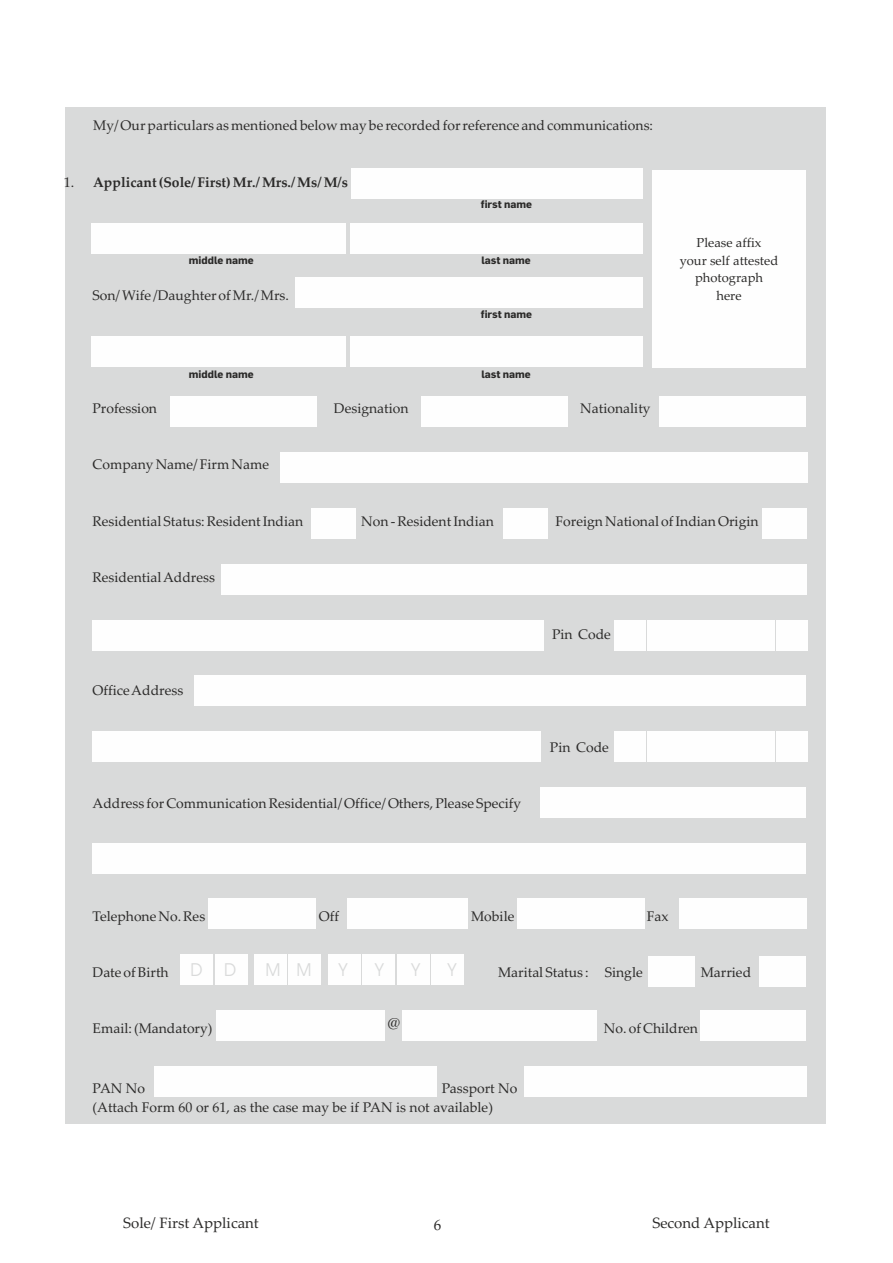
<style>
.page{position:relative;width:893px;height:1263px;background:#fff}
.page>*{position:absolute;margin:0;border:0;box-sizing:border-box;transform-origin:0 0}
.t1{font:18px "Avant Garde IT Cby BT";color:#d9dada}
.t2{font:18px "Palatino Linotype";color:#2b2a29}
.t3{font:15px "Palatino Linotype";color:#2b2a29}
.t4{font:13.95px/18.8px "Palatino Linotype";color:#2b2a29}
.t5{font:700 13.95px "Palatino Linotype";color:#2b2a29}
.t6{font:13.05px/17.5px "Palatino Linotype";color:#2b2a29;text-align:center}
.t7{font:700 10.5px "Flama";color:#2b2a29}
.s1{font-weight:400}
</style>
<div class="page">
<div style="left:65px;top:108px;width:761px;height:1016px;background:#d9dada"></div>
<div style="left:280px;top:452px;width:527px;height:30px;background:#fefefe"></div>
<div style="left:763px;top:508px;width:44px;height:31px;background:#fefefe"></div>
<div style="left:222px;top:564px;width:585px;height:30px;background:#fefefe"></div>
<div style="left:93px;top:620px;width:451px;height:30px;background:#fefefe"></div>
<div style="left:195px;top:676px;width:611px;height:30px;background:#fefefe"></div>
<div style="left:93px;top:731px;width:448px;height:31px;background:#fefefe"></div>
<div style="left:615px;top:620px;width:31px;height:30px;background:#fefefe"></div>
<div style="left:647px;top:620px;width:31px;height:30px;background:#fefefe"></div>
<div style="left:679px;top:620px;width:31px;height:30px;background:#fefefe"></div>
<div style="left:712px;top:620px;width:31px;height:30px;background:#fefefe"></div>
<div style="left:744px;top:620px;width:31px;height:30px;background:#fefefe"></div>
<div style="left:776px;top:620px;width:31px;height:30px;background:#fefefe"></div>
<div style="left:615px;top:731px;width:31px;height:31px;background:#fefefe"></div>
<div style="left:647px;top:731px;width:31px;height:31px;background:#fefefe"></div>
<div style="left:679px;top:731px;width:31px;height:31px;background:#fefefe"></div>
<div style="left:712px;top:731px;width:31px;height:31px;background:#fefefe"></div>
<div style="left:744px;top:731px;width:31px;height:31px;background:#fefefe"></div>
<div style="left:776px;top:731px;width:31px;height:31px;background:#fefefe"></div>
<div style="left:541px;top:787px;width:265px;height:30px;background:#fefefe"></div>
<div style="left:93px;top:843px;width:713px;height:30px;background:#fefefe"></div>
<div style="left:679px;top:898px;width:127px;height:31px;background:#fefefe"></div>
<div style="left:517px;top:898px;width:127px;height:31px;background:#fefefe"></div>
<div style="left:348px;top:898px;width:120px;height:31px;background:#fefefe"></div>
<div style="left:208px;top:898px;width:108px;height:31px;background:#fefefe"></div>
<div style="left:701px;top:1010px;width:105px;height:30px;background:#fefefe"></div>
<div style="left:524px;top:1066px;width:282px;height:31px;background:#fefefe"></div>
<div style="left:216px;top:1010px;width:168px;height:30px;background:#fefefe"></div>
<div style="left:181px;top:954px;width:32px;height:31px;background:#fefefe"></div>
<div style="left:215px;top:954px;width:32px;height:31px;background:#fefefe"></div>
<div style="left:254px;top:954px;width:33px;height:31px;background:#fefefe"></div>
<div style="left:289px;top:954px;width:32px;height:31px;background:#fefefe"></div>
<div style="left:328px;top:954px;width:33px;height:31px;background:#fefefe"></div>
<div style="left:363px;top:954px;width:32px;height:31px;background:#fefefe"></div>
<div style="left:397px;top:954px;width:32px;height:31px;background:#fefefe"></div>
<div style="left:431px;top:954px;width:33px;height:31px;background:#fefefe"></div>
<div style="left:648px;top:957px;width:46px;height:30px;background:#fefefe"></div>
<div style="left:759px;top:957px;width:47px;height:30px;background:#fefefe"></div>
<div style="left:402px;top:1010px;width:194px;height:30px;background:#fefefe"></div>
<div style="left:155px;top:1066px;width:282px;height:31px;background:#fefefe"></div>
<div style="left:652px;top:170px;width:153px;height:198px;background:#fefefe"></div>
<div style="left:351px;top:223px;width:292px;height:31px;background:#fefefe"></div>
<div style="left:91px;top:223px;width:255px;height:31px;background:#fefefe"></div>
<div style="left:351px;top:168px;width:292px;height:31px;background:#fefefe"></div>
<div style="left:351px;top:336px;width:292px;height:30px;background:#fefefe"></div>
<div style="left:91px;top:336px;width:255px;height:30px;background:#fefefe"></div>
<div style="left:295px;top:278px;width:348px;height:30px;background:#fefefe"></div>
<div style="left:170px;top:396px;width:146px;height:30px;background:#fefefe"></div>
<div style="left:421px;top:396px;width:146px;height:30px;background:#fefefe"></div>
<div style="left:659px;top:396px;width:146px;height:30px;background:#fefefe"></div>
<div style="left:503px;top:508px;width:45px;height:31px;background:#fefefe"></div>
<div style="left:311px;top:508px;width:45px;height:31px;background:#fefefe"></div>
<p class="t4" style="left:93px;top:118px;width:561px">My/ Our particulars as mentioned below may be recorded for reference and communications:</p>
<p class="t5" style="left:64px;top:177px;width:285px"><span class="s1">1.</span> Applicant (Sole/ First) Mr./ Mrs./ Ms/ M/s</p>
<p class="t7" style="left:481px;top:198px;width:53px">first name</p>
<p class="t7" style="left:189px;top:254px;width:66px">middle name</p>
<p class="t7" style="left:481px;top:254px;width:51px">last name</p>
<p class="t4" style="left:93px;top:287px;width:198px">Son/ Wife /Daughter of Mr./ Mrs.</p>
<p class="t7" style="left:481px;top:308px;width:53px">first name</p>
<p class="t7" style="left:189px;top:368px;width:66px">middle name</p>
<p class="t7" style="left:481px;top:368px;width:51px">last name</p>
<p class="t4" style="left:93px;top:400px;width:66px">Profession</p>
<p class="t4" style="left:334px;top:400px;width:76px">Designation</p>
<p class="t4" style="left:580px;top:400px;width:72px">Nationality</p>
<p class="t4" style="left:93px;top:457px;width:178px">Company Name/ Firm Name</p>
<p class="t6" style="left:680px;top:235px;width:100px">Please affix<br>your self attested photograph<br>here</p>
<p class="t4" style="left:93px;top:513px;width:212px">Residential Status: Resident Indian</p>
<p class="t4" style="left:361px;top:513px;width:134px">Non - Resident Indian</p>
<p class="t4" style="left:556px;top:513px;width:205px">Foreign National of Indian Origin</p>
<p class="t4" style="left:93px;top:570px;width:124px">Residential Address</p>
<p class="t4" style="left:93px;top:683px;width:92px">Office Address</p>
<p class="t4" style="left:93px;top:795px;width:430px">Address for Communication Residential/ Office/ Others, Please Specify</p>
<p class="t4" style="left:552px;top:626px;width:60px">Pin Code</p>
<p class="t4" style="left:550px;top:739px;width:60px">Pin Code</p>
<p class="t4" style="left:93px;top:908px;width:114px">Telephone No. Res</p>
<p class="t4" style="left:319px;top:908px;width:22px">Off</p>
<p class="t4" style="left:471px;top:908px;width:45px">Mobile</p>
<p class="t4" style="left:647px;top:908px;width:23px">Fax</p>
<p class="t1" style="left:190px;top:963px;width:47px">D D</p>
<p class="t1" style="left:266px;top:963px;width:47px">M M</p>
<p class="t1" style="left:339px;top:963px;width:10px">Y</p>
<p class="t1" style="left:375px;top:963px;width:10px">Y</p>
<p class="t1" style="left:411px;top:963px;width:10px">Y</p>
<p class="t1" style="left:448px;top:963px;width:10px">Y</p>
<p class="t4" style="left:93px;top:965px;width:78px">Date of Birth</p>
<p class="t4" style="left:498px;top:965px;width:146px">Marital Status : Single</p>
<p class="t4" style="left:701px;top:965px;width:52px">Married</p>
<p class="t4" style="left:93px;top:1020px;width:122px">Email: (Mandatory)</p>
<p class="t2" style="left:388px;top:1015px;width:14px">@</p>
<p class="t4" style="left:604px;top:1020px;width:96px">No. of Children</p>
<p class="t4" style="left:93px;top:1080px;width:54px">PAN No</p>
<p class="t4" style="left:93px;top:1080px;width:426px;text-indent:349px">Passport No (Attach Form 60 or 61, as the case may be if PAN is not available)</p>
<p class="t3" style="left:123px;top:1217px;width:137px">Sole/ First Applicant</p>
<p class="t3" style="left:653px;top:1217px;width:119px">Second Applicant</p>
<p class="t3" style="left:434px;top:1219px;width:9px">6</p>
</div>
